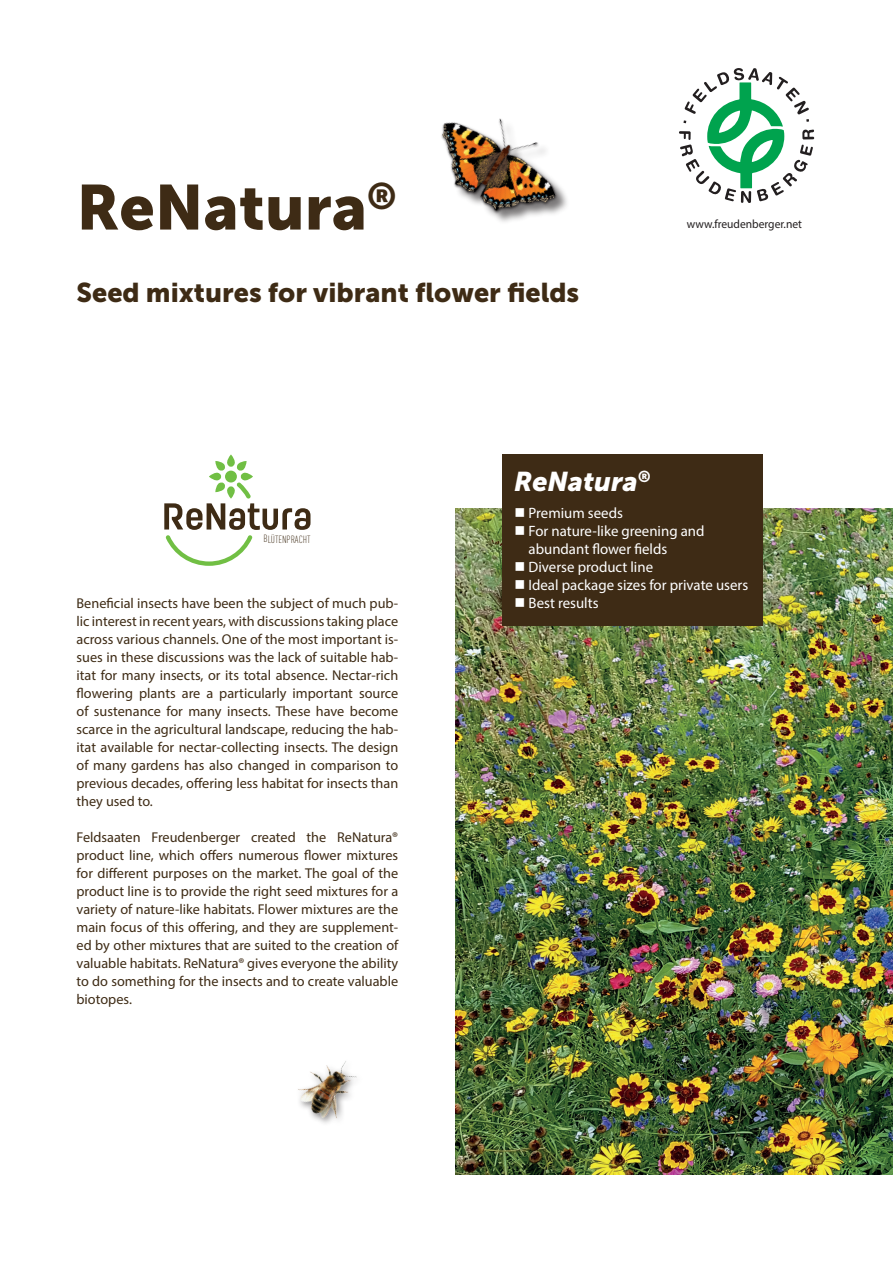
<style>
.page{position:relative;width:893px;height:1263px;background:#fff}
.page>*{position:absolute;margin:0;border:0;box-sizing:border-box;transform-origin:0 0}
.t1{font:63px "Museo Sans 900";color:#3e2b15}
.t2{font:36.75px "Museo Sans 900";color:#3e2b15}
.t3{font:27px "Museo Sans 900";color:#3e2b15}
.t4{font:italic 27px "Museo Sans 900";color:#fff}
.t5{font:15px/18px "Myriad Pro";color:#fff}
.t6{font:14.25px/18px "Myriad Pro";color:#3e2b15;text-align:justify}
.t7{font:12px "Myriad Pro";color:#231f20;scale:.96 1}
.t8{font:300 condensed 10.35px "DIN Pro";color:#3e2b15}
</style>
<div class="page">
<svg style="left:679px;top:68px;width:135px;height:135px"></svg>
<img style="left:441px;top:118px;width:126px;height:104px">
<img style="left:455px;top:509px;width:438px;height:666px">
<img style="left:298px;top:1061px;width:59px;height:63px">
<svg style="left:164px;top:455px;width:146px;height:111px"></svg>
<div style="left:502px;top:454px;width:261px;height:172px;background:#3e2b15"></div>
<h2 class="t2" style="left:367px;top:175px;width:31px">®</h2>
<h1 class="t1" style="left:77px;top:172px;width:292px">ReNatura</h1>
<h3 class="t3" style="left:77px;top:277px;width:504px">Seed mixtures for vibrant flower fields</h3>
<p class="t7" style="left:687px;top:217px;width:121px">www.freudenberger.net</p>
<h3 class="t4" style="left:514px;top:466px;width:138px">ReNatura<sup>®</sup></h3>
<p class="t8" style="left:264px;top:531px;width:48px;rotate:1deg">BLÜTENPRACHT</p>
<p class="t6" style="left:77px;top:594px;width:323px">Beneficial insects have been the subject of much pub&shy;lic interest in recent years, with discussions taking place across various channels. One of the most important is&shy;sues in these discussions was the lack of suitable hab&shy;itat for many insects, or its total absence. Nectar-rich flowering plants are a particularly important source of sustenance for many insects. These have become scarce in the agricultural landscape, reducing the hab&shy;itat available for nectar-collecting insects. The design of many gardens has also changed in comparison to previous decades, offering less habitat for insects than they used to.</p>
<p class="t6" style="left:77px;top:828px;width:323px">Feldsaaten Freudenberger created the ReNatura® product line, which offers numerous flower mixtures for different purposes on the market. The goal of the product line is to provide the right seed mixtures for a variety of nature-like habitats. Flower mixtures are the main focus of this offering, and they are supplement&shy;ed by other mixtures that are suited to the creation of valuable habitats. ReNatura® gives everyone the ability to do something for the insects and to create valuable biotopes.</p>
<p class="t5" style="left:514px;top:503px;width:110px">■ Premium seeds</p>
<p class="t5" style="left:529px;top:521px;width:178px;text-indent:-14px">■ For nature-like greening and abundant flower fields</p>
<p class="t5" style="left:514px;top:557px;width:140px">■ Diverse product line</p>
<p class="t5" style="left:514px;top:575px;width:235px">■ Ideal package sizes for private users</p>
<p class="t5" style="left:514px;top:593px;width:86px">■ Best results</p>
</div>
